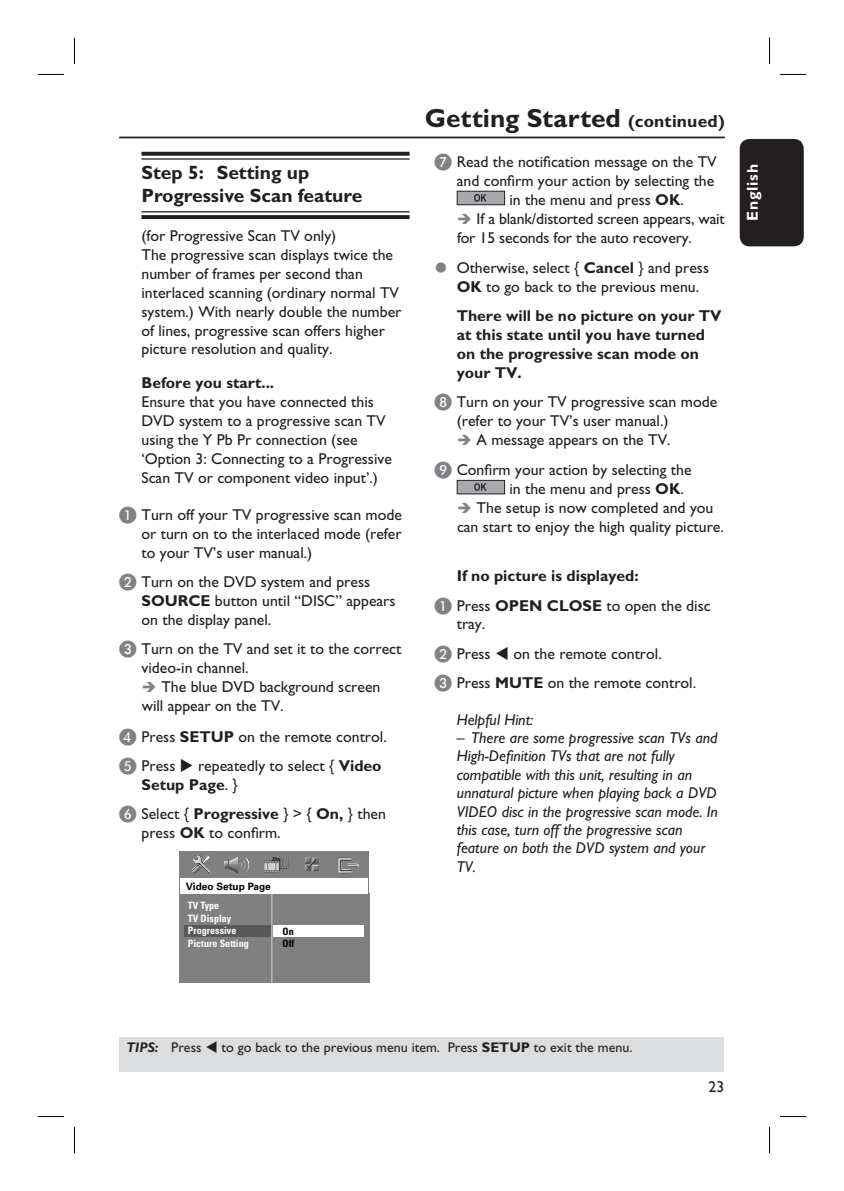
<style>
.page{position:relative;width:844px;height:1191px;background:#fff}
.page>*{position:absolute;margin:0;border:0;box-sizing:border-box;transform-origin:0 0}
.t1{font:700 26.25px "Gill Sans Std";color:#231f20}
.t2{font:700 19.25px/22.8px "Gill Sans Std";color:#231f20}
.t3{font:15.75px/18.9px "Gill Sans Std";color:#231f20}
.t4{font:italic 15.75px/18.4px "Gill Sans Std";color:#231f20}
.t5{font:700 15.75px/18.9px "Gill Sans Std";color:#231f20}
.t6{font:700 15.75px "Gill Sans Std";letter-spacing:.05em;color:#fff}
.t7{font:14px "Gill Sans Std";color:#231f20}
.t8{font:italic 700 14px "Gill Sans Std";color:#231f20}
.t9{font:700 condensed 10.15px/12.6px "Univers";color:#fff}
.t10{font:700 10.15px "Univers";color:#000}
.t11{font:700 condensed 10.15px/12.6px "Univers";color:#000}
.s1{font-family:"Philips Pi Roman";font-size:17.5px;color:#808285}
.s2{font-weight:700}
.s3{font-size:17.5px}
.s4{font-family:"Philips Pi Roman";font-weight:400;font-size:17.5px;color:#808285}
.s5{font-weight:400}
.s6{font-weight:400;font-style:normal}
</style>
<div class="page">
<div style="left:739px;top:139px;width:64px;height:107px;background:#231f20;border-radius:10px"></div>
<svg style="left:141px;top:152px;width:268px;height:4px"></svg>
<hr style="left:141px;top:158px;width:268px;height:2px;background:#231f20">
<hr style="left:141px;top:211px;width:268px;height:1px;background:#231f20">
<svg style="left:141px;top:215px;width:268px;height:4px"></svg>
<div style="left:179px;top:850px;width:190px;height:47px;background:#808080"></div>
<div style="left:179px;top:893px;width:190px;height:89px;background:#808080"></div>
<div style="left:180px;top:878px;width:188px;height:15px;background:#fff"></div>
<div style="left:185px;top:925px;width:86px;height:11px;background:#57585a"></div>
<div style="left:273px;top:925px;width:90px;height:11px;background:#fff"></div>
<img style="left:191px;top:854px;width:19px;height:19px">
<img style="left:338px;top:857px;width:21px;height:17px">
<img style="left:264px;top:857px;width:24px;height:15px">
<img style="left:305px;top:857px;width:13px;height:14px">
<img style="left:224px;top:857px;width:26px;height:16px">
<hr style="left:271px;top:893px;width:1px;height:89px;background:#d1d2d4">
<div style="left:456px;top:191px;width:49px;height:14px;background:#a8a9ad;border:1px solid #231f20"></div>
<svg style="left:474px;top:194px;width:12px;height:8px"></svg>
<div style="left:456px;top:480px;width:49px;height:14px;background:#a8a9ad;border:1px solid #231f20"></div>
<svg style="left:474px;top:483px;width:12px;height:8px"></svg>
<hr style="left:119px;top:137px;width:605px;height:1px;background:#231f20">
<div style="left:119px;top:1037px;width:604px;height:34px;background:#dcdddf"></div>
<svg style="left:38px;top:74px;width:26px;height:1px"></svg>
<svg style="left:780px;top:74px;width:26px;height:1px"></svg>
<svg style="left:38px;top:1116px;width:26px;height:1px"></svg>
<svg style="left:780px;top:1116px;width:26px;height:1px"></svg>
<svg style="left:74px;top:38px;width:1px;height:26px"></svg>
<svg style="left:74px;top:1127px;width:1px;height:26px"></svg>
<svg style="left:769px;top:38px;width:1px;height:26px"></svg>
<svg style="left:769px;top:1127px;width:1px;height:26px"></svg>
<p class="t2" style="left:141px;top:164px;width:222px">Step 5: Setting up<br>Progressive Scan feature</p>
<p class="t3" style="left:141px;top:228px;width:261px">(for Progressive Scan TV only)<br>The progressive scan displays twice the number of frames per second than interlaced scanning (ordinary normal TV system.) With nearly double the number of lines, progressive scan offers higher picture resolution and quality.</p>
<p class="t5" style="left:141px;top:375px;width:134px">Before you start...</p>
<p class="t3" style="left:141px;top:394px;width:252px">Ensure that you have connected this DVD system to a progressive scan TV using the Y Pb Pr connection (see ‘Option 3: Connecting to a Progressive Scan TV or component video input’.)</p>
<p class="t3" style="left:141px;top:507px;width:262px;text-align:justify;text-indent:-22px"><span class="s1">A</span> Turn off your TV progressive scan mode or turn on to the interlaced mode (refer to your TV’s user manual.)</p>
<p class="t3" style="left:141px;top:574px;width:255px;text-indent:-22px"><span class="s1">B</span> Turn on the DVD system and press<br><span class="s2">SOURCE</span> button until “DISC” appears on the display panel.</p>
<p class="t3" style="left:141px;top:641px;width:261px;text-indent:-22px"><span class="s1">C</span> Turn on the TV and set it to the correct video-in channel.</p>
<p class="t3" style="left:142px;top:679px;width:240px;text-indent:20px">The blue DVD background screen will appear on the TV.</p>
<p class="t3" style="left:119px;top:723px;width:269px;line-height:29.2px"><span class="s1">D</span> Press <span class="s2">SETUP</span> on the remote control.<br><span class="s1">E</span> Press</p>
<p class="t3" style="left:141px;top:757px;width:241px;text-indent:57px">repeatedly to select { <span class="s2">Video<br>Setup Page</span>. }</p>
<p class="t3" style="left:141px;top:806px;width:246px;text-indent:-22px"><span class="s1">F</span> Select { <span class="s2">Progressive</span> } &gt; { <span class="s2">On,</span> } then press <span class="s2">OK</span> to confirm.</p>
<p class="t10" style="left:186px;top:883px;width:86px">Video Setup Page</p>
<p class="t9" style="left:188px;top:900px;width:63px">TV Type<br>TV Display<br>Progressive<br>Picture Setting</p>
<p class="t11" style="left:282px;top:925px;width:13px">On<br>Off</p>
<h1 class="t1" style="left:425px;top:109px;width:301px">Getting Started <span class="s3">(continued)</span></h1>
<p class="t3" style="left:434px;top:154px;width:284px"><span class="s1">G</span> Read the notification message on the TV</p>
<p class="t3" style="left:456px;top:173px;width:259px">and confirm your action by selecting the</p>
<p class="t3" style="left:509px;top:192px;width:176px">in the menu and press <span class="s2">OK</span>.</p>
<p class="t3" style="left:476px;top:211px;width:250px">If a blank/distorted screen appears, wait</p>
<p class="t3" style="left:457px;top:230px;width:236px">for 15 seconds for the auto recovery.</p>
<p class="t3" style="left:456px;top:260px;width:254px">Otherwise, select { <span class="s2">Cancel</span> } and press<br><span class="s2">OK</span> to go back to the previous menu.</p>
<p class="t5" style="left:456px;top:308px;width:266px">There will be no picture on your TV at this state until you have turned on the progressive scan mode on your TV.</p>
<p class="t3" style="left:434px;top:394px;width:284px"><span class="s1">H</span> Turn on your TV progressive scan mode</p>
<p class="t3" style="left:456px;top:413px;width:213px">(refer to your TV’s user manual.)</p>
<p class="t3" style="left:476px;top:432px;width:195px">A message appears on the TV.</p>
<p class="t3" style="left:434px;top:462px;width:259px"><span class="s1">I</span> Confirm your action by selecting the</p>
<p class="t3" style="left:509px;top:481px;width:176px">in the menu and press <span class="s2">OK</span>.</p>
<p class="t3" style="left:476px;top:500px;width:238px">The setup is now completed and you</p>
<p class="t3" style="left:457px;top:519px;width:268px">can start to enjoy the high quality picture.</p>
<p class="t5" style="left:434px;top:563px;width:278px;line-height:29.2px;text-indent:22px">If no picture is displayed:<br><span class="s4">A</span> <span class="s5">Press</span> OPEN CLOSE <span class="s5">to open the disc</span></p>
<p class="t3" style="left:434px;top:611px;width:58px;line-height:29.2px;text-indent:22px">tray.<br><span class="s1">B</span> Press</p>
<p class="t3" style="left:434px;top:640px;width:263px;line-height:29.2px;text-indent:79px">on the remote control.<br><span class="s1">C</span> Press <span class="s2">MUTE</span> on the remote control.</p>
<p class="t4" style="left:456px;top:712px;width:78px">Helpful Hint:</p>
<p class="t4" style="left:456px;top:730px;width:263px">– There are some progressive scan TVs and High-Definition TVs that are not fully compatible with this unit, resulting in an unnatural picture when playing back a DVD VIDEO disc in the progressive scan mode. In this case, turn off the progressive scan feature on both the DVD system and your TV.</p>
<p class="t6" style="left:746px;top:221px;width:58px;rotate:-90deg">English</p>
<p class="t8" style="left:126px;top:1042px;width:76px">TIPS: <span class="s6">Press</span></p>
<p class="t7" style="left:221px;top:1042px;width:412px">to go back to the previous menu item. Press <span class="s2">SETUP</span> to exit the menu.</p>
<p class="t3" style="left:708px;top:1078px;width:17px">23</p>
</div>
